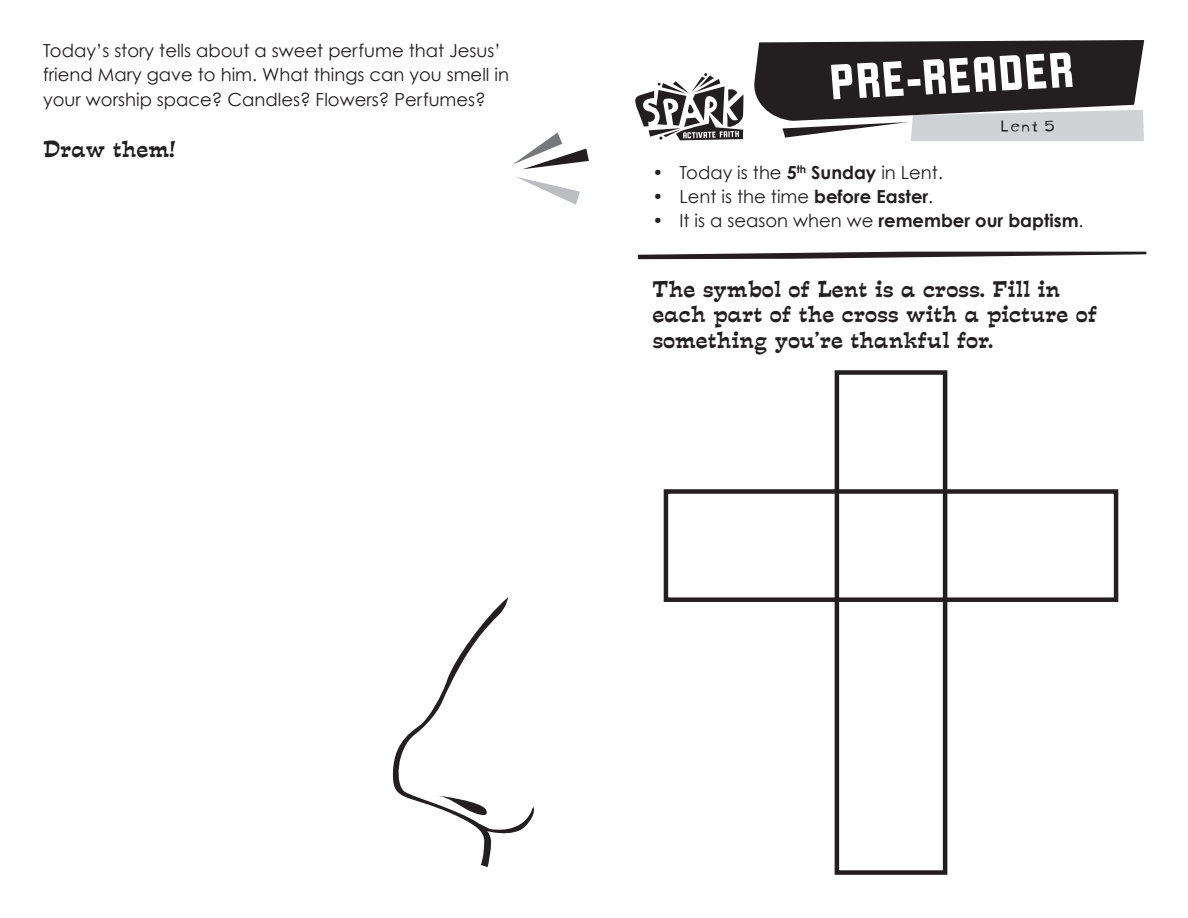
<style>
.page{position:relative;width:1188px;height:918px;background:#fff}
.page>*{position:absolute;margin:0;border:0;box-sizing:border-box;transform-origin:0 0}
.t1{font:54px "Liquorstore";color:#fff}
.t2{font:21px/25.5px "Estro Font";color:#231f20}
.t3{font:18px/24.8px "Century Gothic";color:#231f20}
.t4{font:18px "Blockhead Uplugged";color:#231f20}
.s1{font-weight:700}
</style>
<div class="page">
<svg style="left:754px;top:40px;width:390px;height:101px"></svg>
<svg style="left:635px;top:73px;width:108px;height:67px"></svg>
<svg style="left:513px;top:132px;width:76px;height:37px"></svg>
<svg style="left:516px;top:177px;width:64px;height:28px"></svg>
<svg style="left:638px;top:252px;width:508px;height:7px"></svg>
<div style="left:835px;top:370px;width:112px;height:505px;border:4px solid #231f20"></div>
<div style="left:664px;top:489px;width:454px;height:113px;border:4px solid #231f20"></div>
<svg style="left:392px;top:597px;width:142px;height:270px"></svg>
<p class="t3" style="left:43px;top:38px;width:467px">Today’s story tells about a sweet perfume that Jesus’ friend Mary gave to him. What things can you smell in your worship space? Candles? Flowers? Perfumes?</p>
<p class="t2" style="left:43px;top:136px;width:134px">Draw them!</p>
<h1 class="t1" style="left:828px;top:54px;width:247px;rotate:-3deg">PRE-READER</h1>
<p class="t4" style="left:1000px;top:111px;width:57px">Lent 5</p>
<p class="t3" style="left:652px;top:160px;width:292px">• Today is the <span class="s1">5</span><sup>th</sup> <span class="s1">Sunday</span> in Lent.</p>
<p class="t3" style="left:653px;top:184px;width:282px">• Lent is the time <span class="s1">before Easter</span>.</p>
<p class="t3" style="left:653px;top:208px;width:433px">• It is a season when we <span class="s1">remember our baptism</span>.</p>
<p class="t2" style="left:652px;top:276px;width:446px">The symbol of Lent is a cross. Fill in each part of the cross with a picture of something you’re thankful for.</p>
</div>
